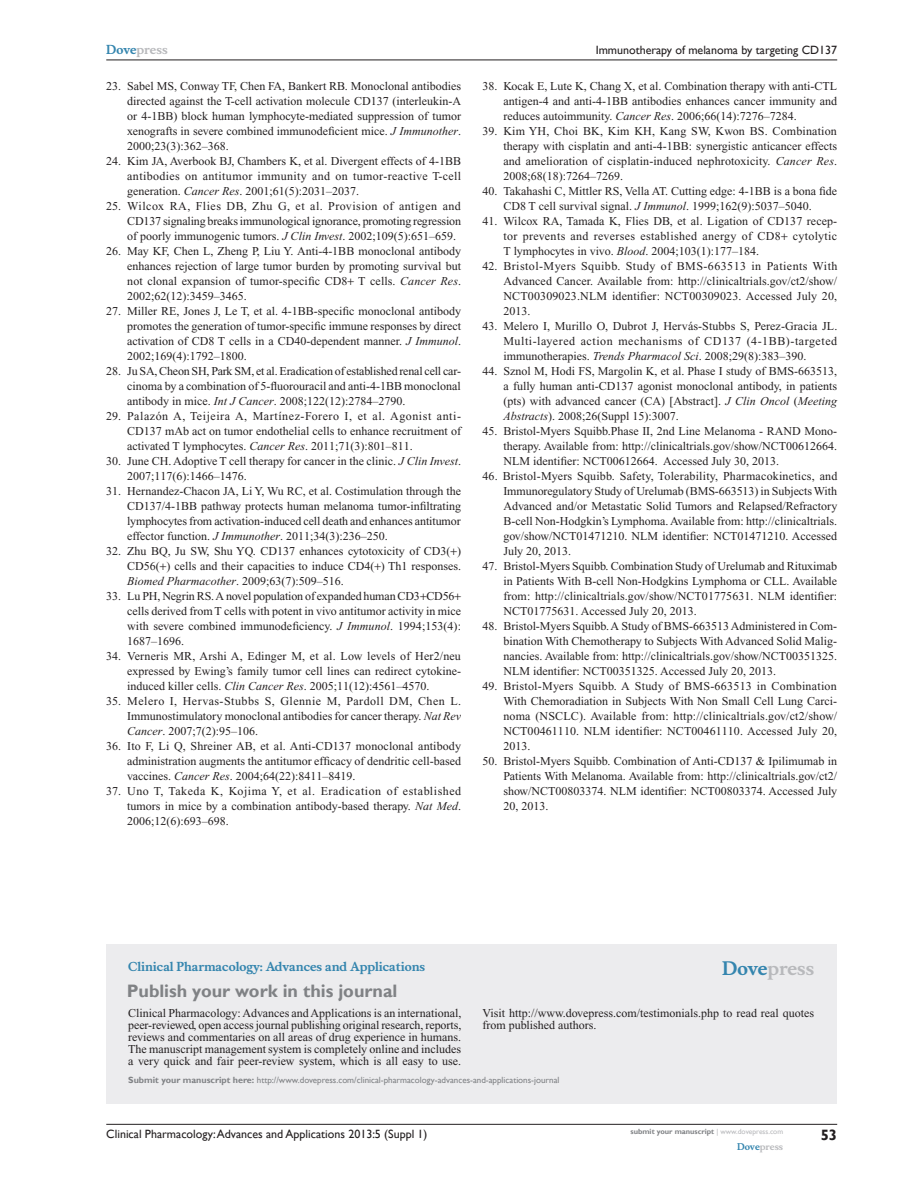
<style>
.page{position:relative;width:918px;height:1188px;background:#fff}
.page>*{position:absolute;margin:0;border:0;box-sizing:border-box;transform-origin:0 0}
.PromBx-H1{font:700 18px "Gill Sans";color:#808285}
.PromBx-Brand{font:700 18px "Musee";color:#b8b9bc}
.t1{font:700 15px "Gill Sans";color:#231f20}
.RefNL2{font:12px/15px "Times New Roman";color:#231f20;text-align:justify}
.PromBx-Tx{font:12px/12px "Times New Roman";color:#231f20;text-align:justify}
.t2{font:12px "Gill Sans";color:#231f20}
.PromBx-JrnlName{font:700 12px "Musee";color:#3485ae}
.t3{font:700 12px "Musee";color:#b8b9bc}
.PromBx-SubmitMssWebA{font:9px "Gill Sans";color:#808285}
.t4{font:700 9px "Musee";color:#b8b9bc}
.t5{font:700 7.5px "Gill Sans";color:#808285}
.s1{color:#3485ae}
.s2{font-style:italic}
.s3{font-weight:700}
.s4{font-weight:400;color:#b8b9bc}
</style>
<div class="page">
<div style="left:106px;top:944px;width:731px;height:159px;background:#ececee"></div>
<hr style="left:106px;top:1124px;width:731px;height:1px;background:#231f20">
<hr style="left:106px;top:60px;width:731px;height:1px;background:#231f20">
<p class="t3" style="left:106px;top:43px;width:63px"><span class="s1">Dove</span>press</p>
<p class="RefNL2" style="left:127px;top:79px;width:335px;text-indent:-21px">23. Sabel MS, Conway TF, Chen FA, Bankert RB. Monoclonal antibodies directed against the T-cell activation molecule CD137 (interleukin-A or 4-1BB) block human lymphocyte-mediated suppression of tumor xenografts in severe combined immunodeficient mice. <span class="s2">J Immunother</span>.<br>2000;23(3):362–368.</p>
<p class="RefNL2" style="left:127px;top:154px;width:335px;text-indent:-21px">24. Kim JA, Averbook BJ, Chambers K, et al. Divergent effects of 4-1BB antibodies on antitumor immunity and on tumor-reactive T-cell generation. <span class="s2">Cancer Res</span>. 2001;61(5):2031–2037.</p>
<p class="RefNL2" style="left:127px;top:199px;width:335px;text-indent:-21px">25. Wilcox RA, Flies DB, Zhu G, et al. Provision of antigen and CD137 signaling breaks immunological ignorance, promoting regression of poorly immunogenic tumors. <span class="s2">J Clin Invest</span>. 2002;109(5):651–659.</p>
<p class="RefNL2" style="left:127px;top:244px;width:335px;text-indent:-21px">26. May KF, Chen L, Zheng P, Liu Y. Anti-4-1BB monoclonal antibody enhances rejection of large tumor burden by promoting survival but not clonal expansion of tumor-specific CD8 T cells. <span class="s2">Cancer Res</span>.<br>2002;62(12):3459–3465.</p>
<p class="RefNL2" style="left:127px;top:304px;width:335px;text-indent:-21px">27. Miller RE, Jones J, Le T, et al. 4-1BB-specific monoclonal antibody promotes the generation of tumor-specific immune responses by direct activation of CD8 T cells in a CD40-dependent manner. <span class="s2">J Immunol</span>.<br>2002;169(4):1792–1800.</p>
<p class="RefNL2" style="left:127px;top:364px;width:335px;text-indent:-21px">28. Ju SA, Cheon SH, Park SM, et al. Eradication of established renal cell car&shy;cinoma by a combination of 5-fluorouracil and anti-4-1BB monoclonal antibody in mice. <span class="s2">Int J Cancer</span>. 2008;122(12):2784–2790.</p>
<p class="RefNL2" style="left:127px;top:409px;width:335px;text-indent:-21px">29. Palazón A, Teijeira A, Martínez-Forero I, et al. Agonist anti-CD137 mAb act on tumor endothelial cells to enhance recruitment of activated T lymphocytes. <span class="s2">Cancer Res</span>. 2011;71(3):801–811.</p>
<p class="RefNL2" style="left:127px;top:454px;width:335px;text-indent:-21px">30. June CH. Adoptive T cell therapy for cancer in the clinic. <span class="s2">J Clin Invest</span>.<br>2007;117(6):1466–1476.</p>
<p class="RefNL2" style="left:127px;top:484px;width:335px;text-indent:-21px">31. Hernandez-Chacon JA, Li Y, Wu RC, et al. Costimulation through the CD137/4-1BB pathway protects human melanoma tumor-infiltrating lymphocytes from activation-induced cell death and enhances antitumor effector function. <span class="s2">J Immunother</span>. 2011;34(3):236–250.</p>
<p class="RefNL2" style="left:127px;top:544px;width:335px;text-indent:-21px">32. Zhu BQ, Ju SW, Shu YQ. CD137 enhances cytotoxicity of CD3( )<br>CD56( ) cells and their capacities to induce CD4( ) Th1 responses.<br><span class="s2">Biomed Pharmacother</span>. 2009;63(7):509–516.</p>
<p class="RefNL2" style="left:127px;top:589px;width:335px;text-align:left;text-indent:-21px">33. Lu PH, Negrin RS. A novel population of expanded human CD3 CD56 cells derived from T cells with potent in vivo antitumor activity in mice with severe combined immunodeficiency. <span class="s2">J Immunol</span>. 1994;153(4):<br>1687–1696.</p>
<p class="RefNL2" style="left:127px;top:649px;width:335px;text-indent:-21px">34. Verneris MR, Arshi A, Edinger M, et al. Low levels of Her2/neu expressed by Ewing’s family tumor cell lines can redirect cytokine&shy;induced killer cells. <span class="s2">Clin Cancer Res</span>. 2005;11(12):4561–4570.</p>
<p class="RefNL2" style="left:127px;top:694px;width:335px;text-indent:-21px">35. Melero I, Hervas-Stubbs S, Glennie M, Pardoll DM, Chen L.<br>Immunostimulatory monoclonal antibodies for cancer therapy. <span class="s2">Nat Rev Cancer</span>. 2007;7(2):95–106.</p>
<p class="RefNL2" style="left:127px;top:739px;width:335px;text-indent:-21px">36. Ito F, Li Q, Shreiner AB, et al. Anti-CD137 monoclonal antibody administration augments the antitumor efficacy of dendritic cell-based vaccines. <span class="s2">Cancer Res</span>. 2004;64(22):8411–8419.</p>
<p class="RefNL2" style="left:127px;top:784px;width:335px;text-indent:-21px">37. Uno T, Takeda K, Kojima Y, et al. Eradication of established tumors in mice by a combination antibody-based therapy. <span class="s2">Nat Med</span>.<br>2006;12(6):693–698.</p>
<p class="t2" style="left:596px;top:43px;width:243px">Immunotherapy of melanoma by targeting CD137</p>
<p class="RefNL2" style="left:503px;top:79px;width:335px;text-indent:-21px">38. Kocak E, Lute K, Chang X, et al. Combination therapy with anti-CTL antigen-4 and anti-4-1BB antibodies enhances cancer immunity and reduces autoimmunity. <span class="s2">Cancer Res</span>. 2006;66(14):7276–7284.</p>
<p class="RefNL2" style="left:503px;top:124px;width:335px;text-indent:-21px">39. Kim YH, Choi BK, Kim KH, Kang SW, Kwon BS. Combination therapy with cisplatin and anti-4-1BB: synergistic anticancer effects and amelioration of cisplatin-induced nephrotoxicity. <span class="s2">Cancer Res</span>.<br>2008;68(18):7264–7269.</p>
<p class="RefNL2" style="left:482px;top:184px;width:356px;text-align:center">40. Takahashi C, Mittler RS, Vella AT. Cutting edge: 4-1BB is a bona fide<br>CD8 T cell survival signal. <span class="s2">J Immunol</span>. 1999;162(9):5037–5040.</p>
<p class="RefNL2" style="left:503px;top:214px;width:335px;text-indent:-21px">41. Wilcox RA, Tamada K, Flies DB, et al. Ligation of CD137 recep&shy;tor prevents and reverses established anergy of CD8 cytolytic T lymphocytes in vivo. <span class="s2">Blood</span>. 2004;103(1):177–184.</p>
<p class="RefNL2" style="left:503px;top:259px;width:336px;text-indent:-21px">42. Bristol-Myers Squibb. Study of BMS-663513 in Patients With Advanced Cancer. Available from: http://clinicaltrials.gov/ct2/show/ NCT00309023.NLM identifier: NCT00309023. Accessed July 20, 2013.</p>
<p class="RefNL2" style="left:503px;top:319px;width:335px;text-indent:-21px">43. Melero I, Murillo O, Dubrot J, Hervás-Stubbs S, Perez-Gracia JL.<br>Multi-layered action mechanisms of CD137 (4-1BB)-targeted immunotherapies. <span class="s2">Trends Pharmacol Sci</span>. 2008;29(8):383–390.</p>
<p class="RefNL2" style="left:503px;top:364px;width:335px;text-indent:-21px">44. Sznol M, Hodi FS, Margolin K, et al. Phase I study of BMS-663513, a fully human anti-CD137 agonist monoclonal antibody, in patients (pts) with advanced cancer (CA) [Abstract]. <span class="s2">J Clin Oncol</span> (<span class="s2">Meeting Abstracts</span>). 2008;26(Suppl 15):3007.</p>
<p class="RefNL2" style="left:503px;top:424px;width:335px;text-indent:-21px">45. Bristol-Myers Squibb.Phase II, 2nd Line Melanoma - RAND Mono&shy;therapy. Available from: http://clinicaltrials.gov/show/NCT00612664.<br>NLM identifier: NCT00612664. Accessed July 30, 2013.</p>
<p class="RefNL2" style="left:503px;top:469px;width:336px;text-indent:-21px">46. Bristol-Myers Squibb. Safety, Tolerability, Pharmacokinetics, and Immunoregulatory Study of Urelumab (BMS-663513) in Subjects With Advanced and/or Metastatic Solid Tumors and Relapsed/Refractory B-cell Non-Hodgkin’s Lymphoma. Available from: http://clinicaltrials. gov/show/NCT01471210. NLM identifier: NCT01471210. Accessed July 20, 2013.</p>
<p class="RefNL2" style="left:503px;top:559px;width:335px;text-indent:-21px">47. Bristol-Myers Squibb. Combination Study of Urelumab and Rituximab in Patients With B-cell Non-Hodgkins Lymphoma or CLL. Available from: http://clinicaltrials.gov/show/NCT01775631. NLM identifier:<br>NCT01775631. Accessed July 20, 2013.</p>
<p class="RefNL2" style="left:503px;top:619px;width:335px;text-indent:-21px">48. Bristol-Myers Squibb. A Study of BMS-663513 Administered in Com&shy;bination With Chemotherapy to Subjects With Advanced Solid Malig&shy;nancies. Available from: http://clinicaltrials.gov/show/NCT00351325.<br>NLM identifier: NCT00351325. Accessed July 20, 2013.</p>
<p class="RefNL2" style="left:503px;top:679px;width:335px;text-indent:-21px">49. Bristol-Myers Squibb. A Study of BMS-663513 in Combination With Chemoradiation in Subjects With Non Small Cell Lung Carci&shy;noma (NSCLC). Available from: http://clinicaltrials.gov/ct2/show/ NCT00461110. NLM identifier: NCT00461110. Accessed July 20, 2013.</p>
<p class="RefNL2" style="left:503px;top:754px;width:335px;text-indent:-21px">50. Bristol-Myers Squibb. Combination of Anti-CD137 &amp; Ipilimumab in Patients With Melanoma. Available from: http://clinicaltrials.gov/ct2/ show/NCT00803374. NLM identifier: NCT00803374. Accessed July 20, 2013.</p>
<p class="PromBx-JrnlName" style="left:128px;top:959px;width:298px">Clinical Pharmacology: Advances and Applications</p>
<p class="PromBx-H1" style="left:127px;top:980px;width:272px">Publish your work in this journal</p>
<p class="PromBx-Brand" style="left:722px;top:958px;width:94px"><span class="s1">Dove</span>press</p>
<p class="PromBx-Tx" style="left:128px;top:1007px;width:335px">Clinical Pharmacology: Advances and Applications is an international, peer-reviewed, open access journal publishing original research, reports, reviews and commentaries on all areas of drug experience in humans.<br>The manuscript management system is completely online and includes a very quick and fair peer-review system, which is all easy to use.</p>
<p class="PromBx-Tx" style="left:482px;top:1007px;width:333px">Visit http://www.dovepress.com/testimonials.php to read real quotes from published authors.</p>
<p class="PromBx-SubmitMssWebA" style="left:128px;top:1075px;width:433px"><span class="s3">Submit your manuscript here:</span> http://www.dovepress.com/clinical-pharmacology-advances-and-applications-journal</p>
<p class="t2" style="left:106px;top:1127px;width:323px">Clinical Pharmacology: Advances and Applications 2013:5 (Suppl 1)</p>
<p class="t5" style="left:631px;top:1127px;width:154px">submit your manuscript <span class="s4">| www.dovepress.com</span></p>
<p class="t4" style="left:737px;top:1141px;width:48px"><span class="s1">Dove</span>press</p>
<p class="t1" style="left:821px;top:1126px;width:18px">53</p>
</div>
